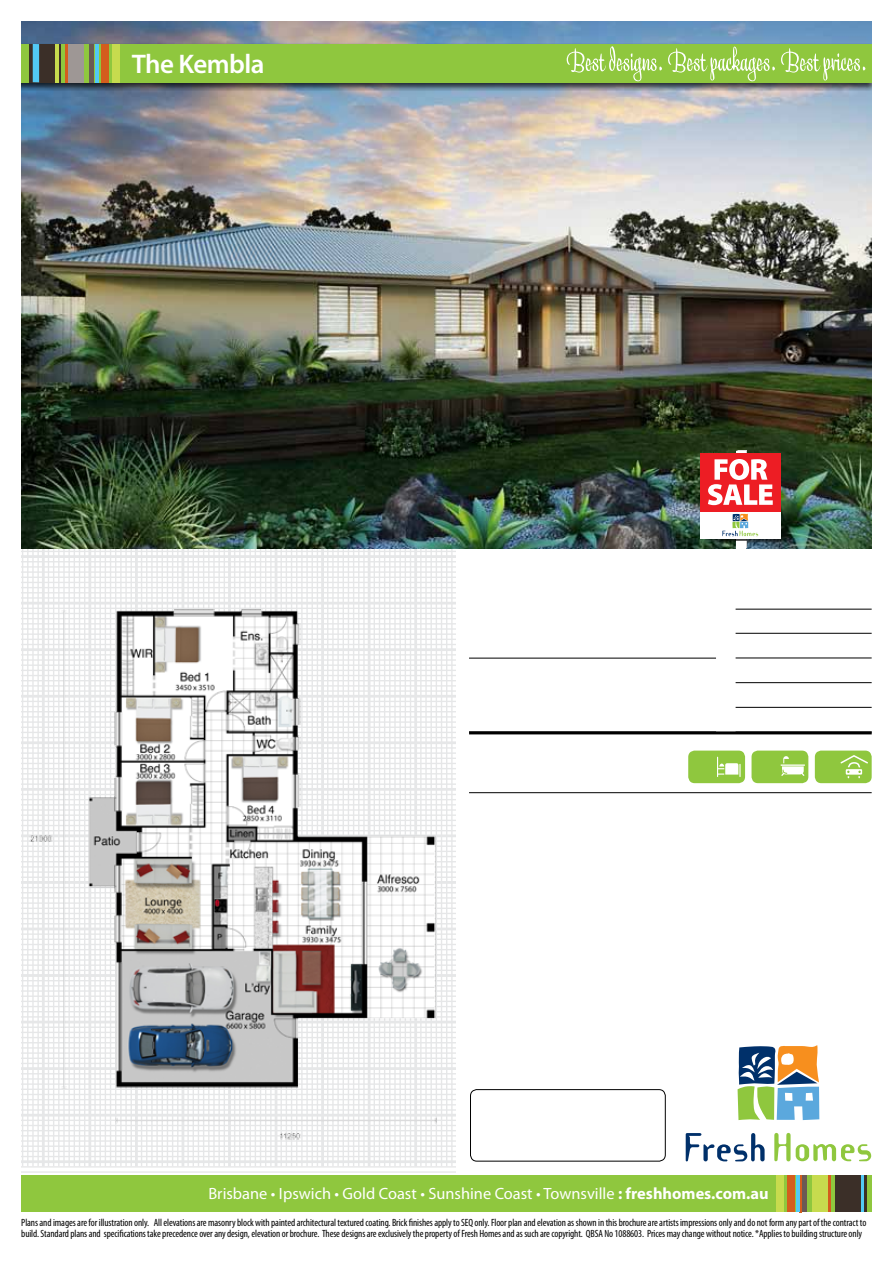
<style>
.page{position:relative;width:893px;height:1263px;background:#fff}
.page>*{position:absolute;margin:0;border:0;box-sizing:border-box;transform-origin:0 0}
.t1{font:600 27px "Myriad Pro";letter-spacing:-.02em;color:#fff}
.t2{font:16.35px "Myriad Pro";color:#fff}
.t3{font:condensed 10.5px/10.5px "Myriad Pro";letter-spacing:-.01em;color:#000}
.s1{font-weight:700}
</style>
<div class="page">
<hr style="left:21px;top:551px;width:434px;height:1px;background:#e6e7e8">
<hr style="left:21px;top:555px;width:434px;height:3px;background:#e6e7e8">
<hr style="left:21px;top:561px;width:434px;height:1px;background:#e6e7e8">
<hr style="left:21px;top:566px;width:434px;height:2px;background:#e6e7e8">
<hr style="left:21px;top:571px;width:434px;height:2px;background:#e6e7e8">
<hr style="left:21px;top:577px;width:434px;height:1px;background:#e6e7e8">
<hr style="left:21px;top:582px;width:434px;height:1px;background:#e6e7e8">
<hr style="left:22px;top:541px;width:1px;height:625px;background:#e6e7e8">
<hr style="left:27px;top:541px;width:1px;height:625px;background:#e6e7e8">
<hr style="left:32px;top:541px;width:2px;height:625px;background:#e6e7e8">
<hr style="left:37px;top:541px;width:2px;height:625px;background:#e6e7e8">
<hr style="left:42px;top:541px;width:3px;height:625px;background:#e6e7e8">
<hr style="left:48px;top:541px;width:1px;height:625px;background:#e6e7e8">
<hr style="left:53px;top:541px;width:1px;height:625px;background:#e6e7e8">
<hr style="left:58px;top:541px;width:2px;height:625px;background:#e6e7e8">
<hr style="left:63px;top:541px;width:2px;height:625px;background:#e6e7e8">
<hr style="left:68px;top:541px;width:2px;height:625px;background:#e6e7e8">
<hr style="left:74px;top:541px;width:1px;height:625px;background:#e6e7e8">
<hr style="left:79px;top:541px;width:1px;height:625px;background:#e6e7e8">
<hr style="left:84px;top:541px;width:1px;height:625px;background:#e6e7e8">
<hr style="left:88px;top:541px;width:3px;height:625px;background:#e6e7e8">
<hr style="left:94px;top:541px;width:2px;height:625px;background:#e6e7e8">
<hr style="left:100px;top:541px;width:1px;height:625px;background:#e6e7e8">
<hr style="left:105px;top:541px;width:1px;height:625px;background:#e6e7e8">
<hr style="left:110px;top:541px;width:1px;height:625px;background:#e6e7e8">
<hr style="left:115px;top:541px;width:1px;height:625px;background:#e6e7e8">
<hr style="left:120px;top:541px;width:2px;height:625px;background:#e6e7e8">
<hr style="left:125px;top:541px;width:2px;height:625px;background:#e6e7e8">
<hr style="left:131px;top:541px;width:1px;height:625px;background:#e6e7e8">
<hr style="left:135px;top:541px;width:3px;height:625px;background:#e6e7e8">
<hr style="left:141px;top:541px;width:1px;height:625px;background:#e6e7e8">
<hr style="left:146px;top:541px;width:1px;height:625px;background:#e6e7e8">
<hr style="left:151px;top:541px;width:2px;height:625px;background:#e6e7e8">
<hr style="left:156px;top:541px;width:2px;height:625px;background:#e6e7e8">
<hr style="left:162px;top:541px;width:1px;height:625px;background:#e6e7e8">
<hr style="left:167px;top:541px;width:1px;height:625px;background:#e6e7e8">
<hr style="left:172px;top:541px;width:1px;height:625px;background:#e6e7e8">
<hr style="left:177px;top:541px;width:1px;height:625px;background:#e6e7e8">
<hr style="left:182px;top:541px;width:2px;height:625px;background:#e6e7e8">
<hr style="left:187px;top:541px;width:2px;height:625px;background:#e6e7e8">
<hr style="left:193px;top:541px;width:1px;height:625px;background:#e6e7e8">
<hr style="left:198px;top:541px;width:1px;height:625px;background:#e6e7e8">
<hr style="left:203px;top:541px;width:1px;height:625px;background:#e6e7e8">
<hr style="left:208px;top:541px;width:1px;height:625px;background:#e6e7e8">
<hr style="left:213px;top:541px;width:2px;height:625px;background:#e6e7e8">
<hr style="left:218px;top:541px;width:2px;height:625px;background:#e6e7e8">
<hr style="left:224px;top:541px;width:1px;height:625px;background:#e6e7e8">
<hr style="left:228px;top:541px;width:3px;height:625px;background:#e6e7e8">
<hr style="left:234px;top:541px;width:1px;height:625px;background:#e6e7e8">
<hr style="left:239px;top:541px;width:2px;height:625px;background:#e6e7e8">
<hr style="left:244px;top:541px;width:2px;height:625px;background:#e6e7e8">
<hr style="left:249px;top:541px;width:2px;height:625px;background:#e6e7e8">
<hr style="left:255px;top:541px;width:1px;height:625px;background:#e6e7e8">
<hr style="left:260px;top:541px;width:1px;height:625px;background:#e6e7e8">
<hr style="left:265px;top:541px;width:1px;height:625px;background:#e6e7e8">
<hr style="left:270px;top:541px;width:2px;height:625px;background:#e6e7e8">
<hr style="left:275px;top:541px;width:2px;height:625px;background:#e6e7e8">
<hr style="left:281px;top:541px;width:1px;height:625px;background:#e6e7e8">
<hr style="left:286px;top:541px;width:1px;height:625px;background:#e6e7e8">
<hr style="left:291px;top:541px;width:1px;height:625px;background:#e6e7e8">
<hr style="left:296px;top:541px;width:1px;height:625px;background:#e6e7e8">
<hr style="left:301px;top:541px;width:2px;height:625px;background:#e6e7e8">
<hr style="left:306px;top:541px;width:2px;height:625px;background:#e6e7e8">
<hr style="left:312px;top:541px;width:1px;height:625px;background:#e6e7e8">
<hr style="left:317px;top:541px;width:1px;height:625px;background:#e6e7e8">
<hr style="left:321px;top:541px;width:3px;height:625px;background:#e6e7e8">
<hr style="left:327px;top:541px;width:1px;height:625px;background:#e6e7e8">
<hr style="left:332px;top:541px;width:2px;height:625px;background:#e6e7e8">
<hr style="left:337px;top:541px;width:2px;height:625px;background:#e6e7e8">
<hr style="left:343px;top:541px;width:1px;height:625px;background:#e6e7e8">
<hr style="left:348px;top:541px;width:1px;height:625px;background:#e6e7e8">
<hr style="left:353px;top:541px;width:1px;height:625px;background:#e6e7e8">
<hr style="left:358px;top:541px;width:1px;height:625px;background:#e6e7e8">
<hr style="left:363px;top:541px;width:2px;height:625px;background:#e6e7e8">
<hr style="left:368px;top:541px;width:2px;height:625px;background:#e6e7e8">
<hr style="left:374px;top:541px;width:1px;height:625px;background:#e6e7e8">
<hr style="left:379px;top:541px;width:1px;height:625px;background:#e6e7e8">
<hr style="left:384px;top:541px;width:1px;height:625px;background:#e6e7e8">
<hr style="left:389px;top:541px;width:1px;height:625px;background:#e6e7e8">
<hr style="left:394px;top:541px;width:2px;height:625px;background:#e6e7e8">
<hr style="left:399px;top:541px;width:2px;height:625px;background:#e6e7e8">
<hr style="left:405px;top:541px;width:1px;height:625px;background:#e6e7e8">
<hr style="left:410px;top:541px;width:1px;height:625px;background:#e6e7e8">
<hr style="left:414px;top:541px;width:3px;height:625px;background:#e6e7e8">
<hr style="left:420px;top:541px;width:2px;height:625px;background:#e6e7e8">
<hr style="left:425px;top:541px;width:2px;height:625px;background:#e6e7e8">
<hr style="left:430px;top:541px;width:2px;height:625px;background:#e6e7e8">
<hr style="left:436px;top:541px;width:1px;height:625px;background:#e6e7e8">
<hr style="left:441px;top:541px;width:1px;height:625px;background:#e6e7e8">
<hr style="left:446px;top:541px;width:1px;height:625px;background:#e6e7e8">
<hr style="left:451px;top:541px;width:2px;height:625px;background:#e6e7e8">
<div style="left:21px;top:1175px;width:851px;height:37px;background:#8fc73e"></div>
<hr style="left:799px;top:1175px;width:2px;height:38px;background:#d45d1d">
<div style="left:776px;top:1175px;width:7px;height:37px;background:#c7db4e"></div>
<div style="left:787px;top:1175px;width:7px;height:37px;background:#d45d1d"></div>
<div style="left:812px;top:1175px;width:17px;height:37px;background:#c7db4e"></div>
<hr style="left:796px;top:1175px;width:4px;height:37px;background:#52caf5">
<hr style="left:828px;top:1175px;width:2px;height:37px;background:#d45d1d">
<div style="left:835px;top:1175px;width:32px;height:37px;background:#3b2f28"></div>
<hr style="left:802px;top:1175px;width:4px;height:37px;background:#6a5a55">
<hr style="left:862px;top:1175px;width:2px;height:37px;background:#52caf5">
<svg style="left:737px;top:1045px;width:82px;height:75px"></svg>
<svg style="left:774px;top:1133px;width:97px;height:28px"></svg>
<svg style="left:686px;top:1133px;width:79px;height:28px"></svg>
<img style="left:21px;top:21px;width:851px;height:527px">
<div style="left:21px;top:43px;width:851px;height:48px;background:#000;opacity:.75"></div>
<div style="left:21px;top:44px;width:851px;height:38px;background:#8fc73e"></div>
<div style="left:112px;top:44px;width:8px;height:38px;background:#c7db4e"></div>
<div style="left:101px;top:44px;width:8px;height:38px;background:#d45d1d"></div>
<div style="left:66px;top:44px;width:18px;height:38px;background:#9e9795"></div>
<hr style="left:96px;top:44px;width:3px;height:38px;background:#52caf5">
<hr style="left:65px;top:44px;width:2px;height:38px;background:#d45d1d">
<div style="left:29px;top:44px;width:32px;height:38px;background:#3b2f28"></div>
<div style="left:89px;top:44px;width:5px;height:38px;background:#6a5a55"></div>
<hr style="left:56px;top:44px;width:3px;height:38px;background:#c7db4e">
<div style="left:33px;top:44px;width:6px;height:38px;background:#52caf5"></div>
<hr style="left:469px;top:658px;width:247px;height:1px;background:#000">
<hr style="left:469px;top:792px;width:403px;height:1px;background:#000">
<div style="left:688px;top:751px;width:57px;height:32px;background:#8fc73e;border-radius:6px"></div>
<svg style="left:717px;top:757px;width:24px;height:19px"></svg>
<div style="left:751px;top:751px;width:57px;height:32px;background:#8fc73e;border-radius:6px"></div>
<svg style="left:780px;top:756px;width:25px;height:20px"></svg>
<div style="left:815px;top:751px;width:57px;height:32px;background:#8fc73e;border-radius:6px"></div>
<svg style="left:840px;top:755px;width:28px;height:22px"></svg>
<hr style="left:736px;top:609px;width:136px;height:1px;background:#000">
<hr style="left:736px;top:633px;width:136px;height:1px;background:#000">
<hr style="left:736px;top:658px;width:136px;height:1px;background:#000">
<hr style="left:736px;top:682px;width:136px;height:1px;background:#000">
<hr style="left:736px;top:707px;width:136px;height:1px;background:#000">
<hr style="left:469px;top:731px;width:403px;height:3px;background:#000">
<div style="left:736px;top:451px;width:9px;height:97px;background:#fff"></div>
<div style="left:700px;top:453px;width:80px;height:58px;background:#ed1d24"></div>
<img style="left:703px;top:459px;width:101px;height:89px">
<img style="left:21px;top:584px;width:434px;height:589px">
<svg style="left:567px;top:46px;width:298px;height:35px"></svg>
<div style="left:470px;top:1089px;width:196px;height:72px;border:1px solid #000;border-radius:6px"></div>
<h1 class="t1" style="left:132px;top:49px;width:134px">The Kembla</h1>
<h2 class="t2" style="left:208px;top:1185px;width:562px">Brisbane • Ipswich • Gold Coast • Sunshine Coast • Townsville <span class="s1">: freshhomes.com.au</span></h2>
<p class="t3" style="left:21px;top:1218px;width:847px">Plans and images are for illustration only. All elevations are masonry block with painted architectural textured coating. Brick finishes apply to SEQ only. Floor plan and elevation as shown in this brochure are artists impressions only and do not form any part of the contract to build. Standard plans and specifications take precedence over any design, elevation or brochure. These designs are exclusively the property of Fresh Homes and as such are copyright. QBSA No 1088603. Prices may change without notice. *Applies to building structure only</p>
</div>
